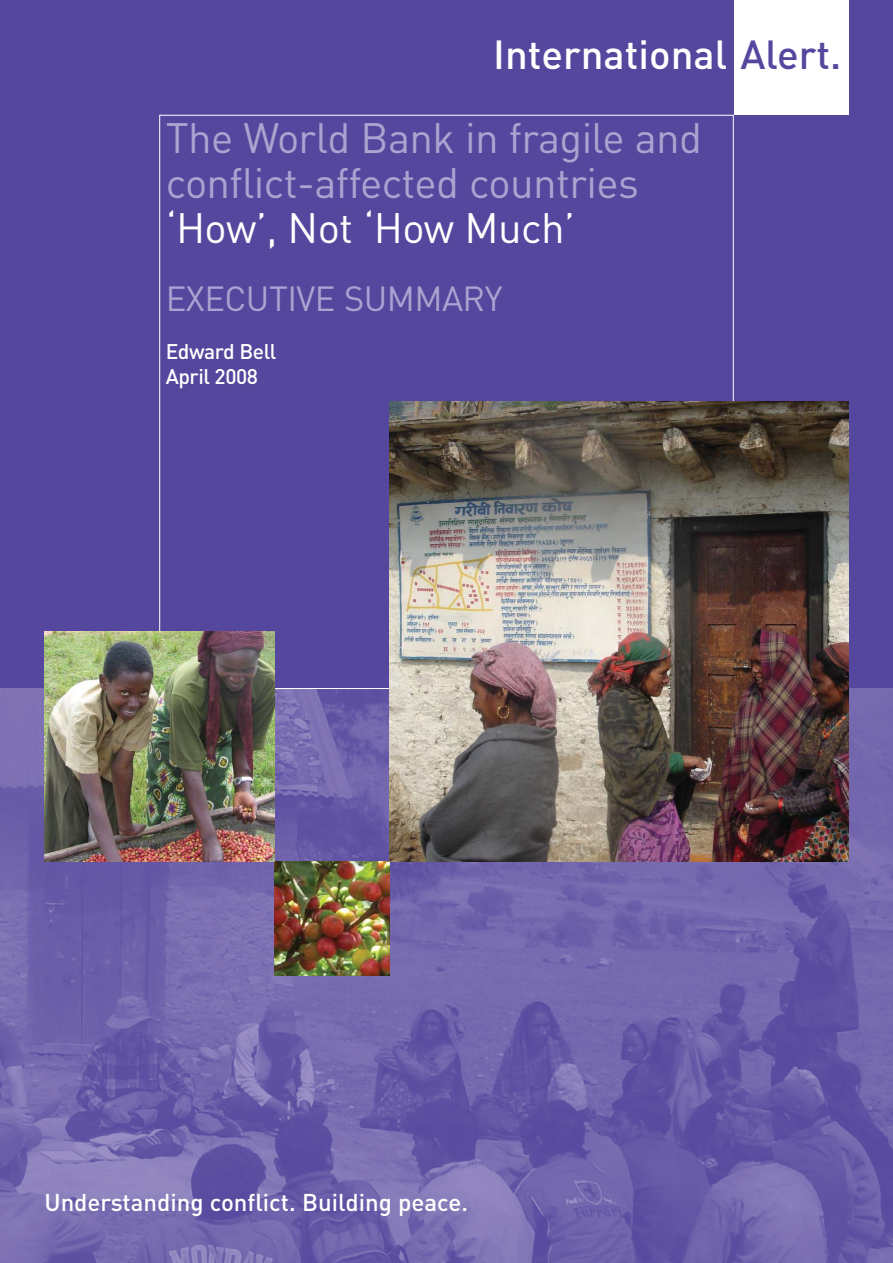
<style>
.page{position:relative;width:893px;height:1263px;background:#fff}
.page>*{position:absolute;margin:0;border:0;box-sizing:border-box;transform-origin:0 0}
.t1{font:42px/45px "DIN";letter-spacing:-.015em;color:#aca3d0}
.t2{font:42px "DIN";letter-spacing:-.015em;color:#fff}
.t3{font:500 40.2px "DIN";color:#fff}
.t4{font:34.5px "DIN";letter-spacing:-.015em;color:#aca3d0}
.t5{font:500 24px "DIN";color:#fff}
.t6{font:500 21px/25.5px "DIN";letter-spacing:-.02em;color:#fff}
.s1{color:#55479d}
</style>
<div class="page">
<div style="left:0;top:0;width:892px;height:1263px;background:#55479d"></div>
<img style="left:0;top:688px;width:892px;height:575px">
<img style="left:389px;top:402px;width:459px;height:459px">
<div style="left:733px;top:0;width:115px;height:115px;background:#fff"></div>
<img style="left:274px;top:861px;width:115px;height:115px">
<img style="left:44px;top:632px;width:230px;height:229px">
<p class="t3" style="left:493px;top:41px;width:349px">International <span class="s1">Alert.</span></p>
<p class="t1" style="left:166px;top:121px;width:538px">The World Bank in fragile and conflict-affected countries</p>
<p class="t2" style="left:166px;top:213px;width:411px">‘How’, Not ‘How Much’</p>
<p class="t4" style="left:166px;top:286px;width:338px">EXECUTIVE SUMMARY</p>
<p class="t6" style="left:166px;top:341px;width:112px">Edward Bell<br>April 2008</p>
<p class="t5" style="left:44px;top:1194px;width:425px">Understanding conflict. Building peace.</p>
</div>
